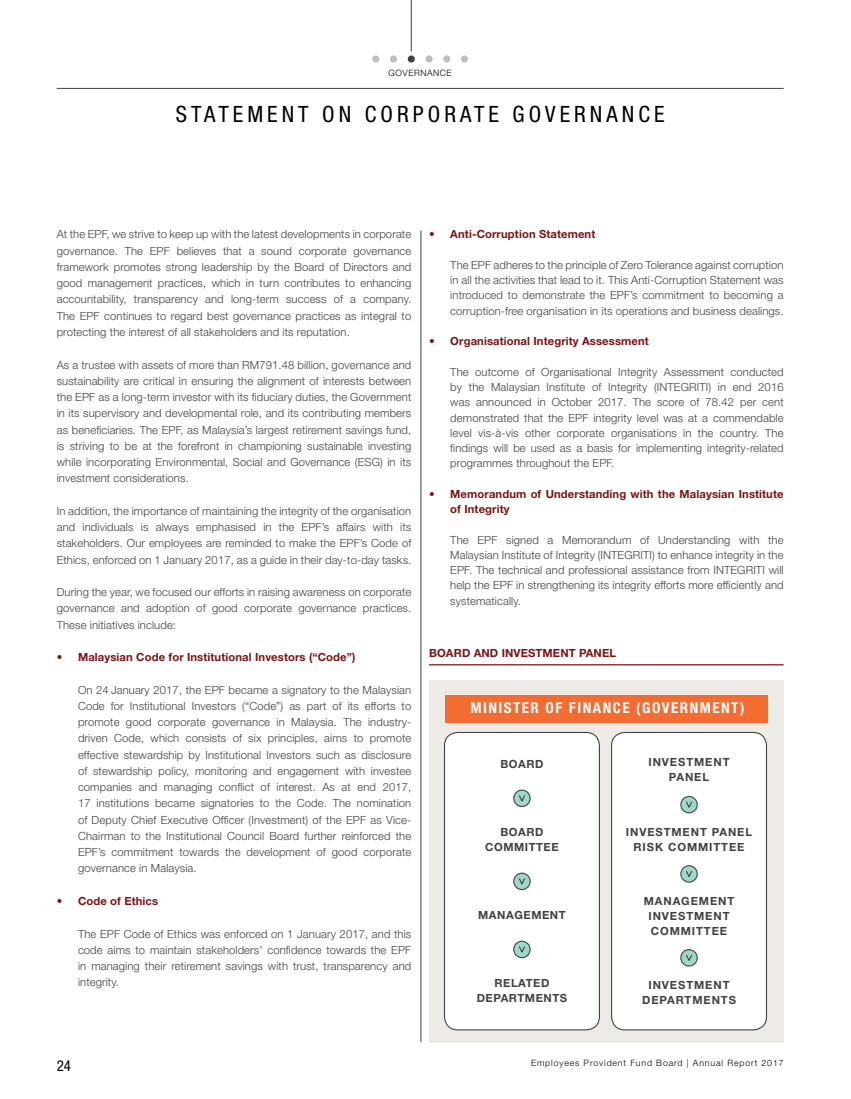
<style>
.page{position:relative;width:851px;height:1099px;background:#fff}
.page>*{position:absolute;margin:0;border:0;box-sizing:border-box;transform-origin:0 0}
.t1{font:condensed 22.5px "Helvetica Neue LT Std";letter-spacing:.18em;color:#000}
.t2{font:700 condensed 15px "Helvetica Neue LT Std";letter-spacing:.1em;color:#fff}
.t3{font:condensed 15px "Helvetica Neue LT Std";color:#000}
.t4{font:300 11.25px/16.2px "Helvetica Neue LT Std";letter-spacing:.01em;color:#414042;text-align:justify}
.t5{font:700 11.25px/15.2px "Helvetica Neue LT Std";letter-spacing:.01em;color:#7a1315}
.t6{font:700 11.25px/15px "Helvetica Neue LT Std";letter-spacing:.08em;color:#414042;text-align:center}
.t7{font:700 11.25px/15px "Helvetica Neue LT Std";letter-spacing:.05em;color:#414042;text-align:center}
.t8{font:300 8.75px "Helvetica Neue LT Std";letter-spacing:.1em;color:#000}
.t9{font:300 8.75px "Helvetica Neue LT Std";letter-spacing:.06em;color:#000}
</style>
<div class="page">
<hr style="left:57px;top:88px;width:726px;height:1px;background:#414042">
<hr style="left:411px;top:0;width:1px;height:51px;background:#414042">
<div style="left:372px;top:55px;width:7px;height:8px;background:#bcbec0;border-radius:50%"></div>
<div style="left:390px;top:55px;width:7px;height:8px;background:#bcbec0;border-radius:50%"></div>
<svg style="left:407px;top:55px;width:8px;height:8px"></svg>
<div style="left:425px;top:55px;width:7px;height:8px;background:#bcbec0;border-radius:50%"></div>
<div style="left:443px;top:55px;width:7px;height:8px;background:#bcbec0;border-radius:50%"></div>
<div style="left:461px;top:55px;width:7px;height:8px;background:#bcbec0;border-radius:50%"></div>
<div style="left:429px;top:679px;width:354px;height:363px;background:#eeebe6"></div>
<div style="left:445px;top:694px;width:322px;height:28px;background:#f36c31"></div>
<div style="left:444px;top:732px;width:155px;height:297px;background:#fff;border-radius:13px"></div>
<div style="left:444px;top:732px;width:156px;height:298px;border:1px solid #414042;border-radius:13px"></div>
<div style="left:611px;top:732px;width:155px;height:297px;background:#fff;border-radius:13px"></div>
<div style="left:611px;top:732px;width:156px;height:298px;border:1px solid #414042;border-radius:13px"></div>
<svg style="left:513px;top:790px;width:17px;height:16px"></svg>
<div style="left:513px;top:789px;width:17px;height:18px;border:1px solid #414042;border-radius:50%"></div>
<svg style="left:518px;top:794px;width:8px;height:9px"></svg>
<svg style="left:513px;top:873px;width:17px;height:16px"></svg>
<div style="left:513px;top:872px;width:17px;height:18px;border:1px solid #414042;border-radius:50%"></div>
<svg style="left:518px;top:877px;width:8px;height:9px"></svg>
<svg style="left:513px;top:941px;width:17px;height:16px"></svg>
<div style="left:513px;top:940px;width:17px;height:18px;border:1px solid #414042;border-radius:50%"></div>
<svg style="left:518px;top:945px;width:8px;height:9px"></svg>
<svg style="left:680px;top:796px;width:17px;height:16px"></svg>
<div style="left:680px;top:796px;width:17px;height:17px;border:1px solid #414042;border-radius:50%"></div>
<svg style="left:685px;top:800px;width:8px;height:9px"></svg>
<svg style="left:680px;top:865px;width:17px;height:17px"></svg>
<div style="left:680px;top:865px;width:17px;height:17px;border:1px solid #414042;border-radius:50%"></div>
<svg style="left:685px;top:869px;width:8px;height:10px"></svg>
<svg style="left:680px;top:949px;width:17px;height:17px"></svg>
<div style="left:680px;top:949px;width:17px;height:17px;border:1px solid #414042;border-radius:50%"></div>
<svg style="left:685px;top:953px;width:8px;height:9px"></svg>
<hr style="left:420px;top:230px;width:1px;height:812px;background:#414042">
<hr style="left:429px;top:664px;width:354px;height:1px;background:#7a1315">
<p class="t9" style="left:388px;top:67px;width:65px">GOVERNANCE</p>
<h1 class="t1" style="left:176px;top:101px;width:490px">STATEMENT ON CORPORATE GOVERNANCE</h1>
<p class="t4" style="left:57px;top:226px;width:356px">At the EPF, we strive to keep up with the latest developments in corporate governance. The EPF believes that a sound corporate governance framework promotes strong leadership by the Board of Directors and good management practices, which in turn contributes to enhancing accountability, transparency and long-term success of a company.<br>The EPF continues to regard best governance practices as integral to protecting the interest of all stakeholders and its reputation.</p>
<p class="t4" style="left:57px;top:356px;width:356px">As a trustee with assets of more than RM791.48 billion, governance and sustainability are critical in ensuring the alignment of interests between the EPF as a long-term investor with its fiduciary duties, the Government in its supervisory and developmental role, and its contributing members as beneficiaries. The EPF, as Malaysia’s largest retirement savings fund, is striving to be at the forefront in championing sustainable investing while incorporating Environmental, Social and Governance (ESG) in its investment considerations.</p>
<p class="t4" style="left:57px;top:502px;width:356px">In addition, the importance of maintaining the integrity of the organisation and individuals is always emphasised in the EPF’s affairs with its stakeholders. Our employees are reminded to make the EPF’s Code of Ethics, enforced on 1 January 2017, as a guide in their day-to-day tasks.</p>
<p class="t4" style="left:57px;top:583px;width:356px">During the year, we focused our efforts in raising awareness on corporate governance and adoption of good corporate governance practices.<br>These initiatives include:</p>
<p class="t5" style="left:57px;top:649px;width:300px">• Malaysian Code for Institutional Investors (“Code”)</p>
<p class="t4" style="left:78px;top:681px;width:335px">On 24 January 2017, the EPF became a signatory to the Malaysian Code for Institutional Investors (“Code”) as part of its efforts to promote good corporate governance in Malaysia. The industry&shy;driven Code, which consists of six principles, aims to promote effective stewardship by Institutional Investors such as disclosure of stewardship policy, monitoring and engagement with investee companies and managing conflict of interest. As at end 2017, 17 institutions became signatories to the Code. The nomination of Deputy Chief Executive Officer (Investment) of the EPF as Vice-Chairman to the Institutional Council Board further reinforced the EPF’s commitment towards the development of good corporate governance in Malaysia.</p>
<p class="t5" style="left:57px;top:893px;width:103px">• Code of Ethics</p>
<p class="t4" style="left:78px;top:925px;width:335px">The EPF Code of Ethics was enforced on 1 January 2017, and this code aims to maintain stakeholders’ confidence towards the EPF in managing their retirement savings with trust, transparency and integrity.</p>
<p class="t5" style="left:429px;top:226px;width:168px">• Anti-Corruption Statement</p>
<p class="t4" style="left:450px;top:257px;width:335px;line-height:15.2px">The EPF adheres to the principle of Zero Tolerance against corruption in all the activities that lead to it. This Anti-Corruption Statement was introduced to demonstrate the EPF’s commitment to becoming a corruption-free organisation in its operations and business dealings.</p>
<p class="t5" style="left:429px;top:333px;width:221px">• Organisational Integrity Assessment</p>
<p class="t4" style="left:450px;top:364px;width:335px;line-height:15.2px">The outcome of Organisational Integrity Assessment conducted by the Malaysian Institute of Integrity (INTEGRITI) in end 2016 was announced in October 2017. The score of 78.42 per cent demonstrated that the EPF integrity level was at a commendable level vis-à-vis other corporate organisations in the country. The findings will be used as a basis for implementing integrity-related programmes throughout the EPF.</p>
<p class="t5" style="left:450px;top:486px;width:335px;text-indent:-21px">• Memorandum of Understanding with the Malaysian Institute of Integrity</p>
<p class="t4" style="left:450px;top:531px;width:335px;line-height:15.2px">The EPF signed a Memorandum of Understanding with the Malaysian Institute of Integrity (INTEGRITI) to enhance integrity in the EPF. The technical and professional assistance from INTEGRITI will help the EPF in strengthening its integrity efforts more efficiently and systematically.</p>
<p class="t5" style="left:429px;top:645px;width:188px">BOARD AND INVESTMENT PANEL</p>
<h2 class="t2" style="left:470px;top:699px;width:275px">MINISTER OF FINANCE (GOVERNMENT)</h2>
<p class="t6" style="left:500px;top:756px;width:45px">BOARD</p>
<p class="t6" style="left:648px;top:754px;width:83px">INVESTMENT<br>PANEL</p>
<p class="t7" style="left:485px;top:824px;width:75px">BOARD<br>COMMITTEE</p>
<p class="t6" style="left:625px;top:823px;width:128px">INVESTMENT PANEL<br>RISK COMMITTEE</p>
<p class="t7" style="left:478px;top:907px;width:89px">MANAGEMENT</p>
<p class="t6" style="left:643px;top:893px;width:92px">MANAGEMENT<br>INVESTMENT<br>COMMITTEE</p>
<p class="t7" style="left:476px;top:975px;width:92px">RELATED<br>DEPARTMENTS</p>
<p class="t6" style="left:642px;top:977px;width:95px">INVESTMENT<br>DEPARTMENTS</p>
<h2 class="t3" style="left:57px;top:1056px;width:16px">24</h2>
<p class="t8" style="left:531px;top:1057px;width:254px">Employees Provident Fund Board | Annual Report 2017</p>
</div>
